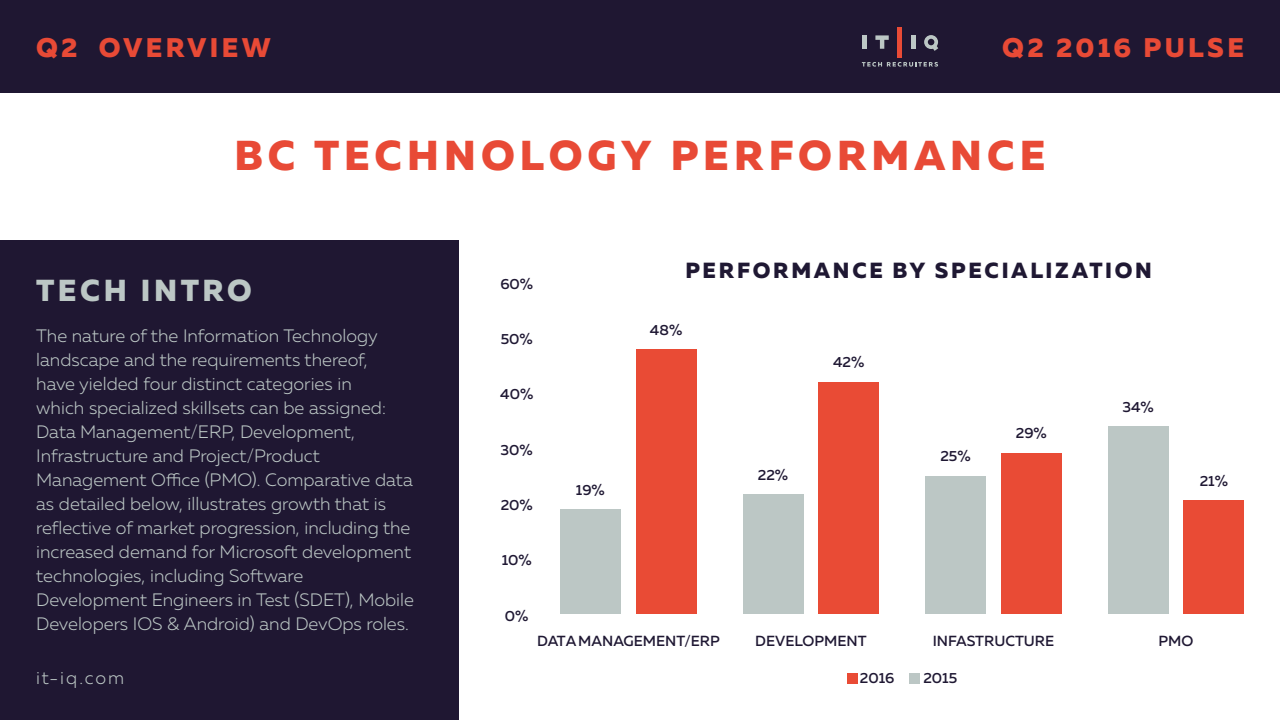
<style>
.page{position:relative;width:1280px;height:720px;background:#fff}
.page>*{position:absolute;margin:0;border:0;box-sizing:border-box;transform-origin:0 0}
.t1{font:800 41.8px "Muller";letter-spacing:.115em;color:#e84a36}
.t2{font:800 30.4px "Muller";letter-spacing:.11em;color:#bcc7c5}
.t3{font:800 26.9px "Muller";letter-spacing:.12em;color:#e84a36}
.t4{font:800 21.9px "Muller";letter-spacing:.12em;color:#1f1833}
.Header_Descriptor{font:300 18px/24px "Muller";color:#bcc7c5}
.t5{font:500 14.6px "Muller";color:#1f1833}
</style>
<div class="page">
<div style="left:0;top:240px;width:459px;height:480px;background:#1f1732"></div>
<div style="left:0;top:0;width:1280px;height:93px;background:#1f1732"></div>
<hr style="left:898px;top:27px;width:4px;height:31px;background:#e94b36">
<div style="left:862px;top:35px;width:5px;height:14px;background:#bcc7c5"></div>
<hr style="left:911px;top:35px;width:4px;height:14px;background:#bcc7c5">
<svg style="left:875px;top:35px;width:14px;height:14px"></svg>
<svg style="left:862px;top:62px;width:76px;height:5px"></svg>
<svg style="left:924px;top:35px;width:14px;height:16px"></svg>
<div style="left:847px;top:674px;width:10px;height:10px;background:#e94b35"></div>
<div style="left:910px;top:674px;width:10px;height:10px;background:#bcc7c5"></div>
<div style="left:560px;top:510px;width:60px;height:104px;background:#bcc7c5"></div>
<div style="left:636px;top:350px;width:60px;height:264px;background:#e94b35"></div>
<div style="left:743px;top:494px;width:60px;height:120px;background:#bcc7c5"></div>
<div style="left:819px;top:382px;width:60px;height:232px;background:#e94b35"></div>
<div style="left:926px;top:476px;width:60px;height:138px;background:#bcc7c5"></div>
<div style="left:1001px;top:453px;width:60px;height:161px;background:#e94b35"></div>
<div style="left:1108px;top:427px;width:60px;height:187px;background:#bcc7c5"></div>
<div style="left:1184px;top:501px;width:60px;height:113px;background:#e94b35"></div>
<p class="t3" style="left:36px;top:31px;width:236px">Q2 OVERVIEW</p>
<p class="t3" style="left:1002px;top:31px;width:243px">Q2 2016 PULSE</p>
<p class="t1" style="left:234px;top:129px;width:813px">BC TECHNOLOGY PERFORMANCE</p>
<p class="t2" style="left:36px;top:271px;width:217px">TECH INTRO</p>
<p class="t5" style="left:500px;top:274px;width:34px">60%</p>
<p class="t4" style="left:685px;top:256px;width:468px">PERFORMANCE BY SPECIALIZATION</p>
<p class="Header_Descriptor" style="left:36px;top:324px;width:379px">The nature of the Information Technology landscape and the requirements thereof,<br>have yielded four distinct categories in<br>which specialized skillsets can be assigned:<br>Data Management/ERP, Development, Infrastructure and Project/Product Management Office (PMO). Comparative data as detailed below, illustrates growth that is reflective of market progression, including the increased demand for Microsoft development technologies, including Software Development Engineers in Test (SDET), Mobile Developers IOS &amp; Android) and DevOps roles.</p>
<p class="t5" style="left:501px;top:330px;width:34px">50%</p>
<p class="t5" style="left:500px;top:385px;width:35px">40%</p>
<p class="t5" style="left:501px;top:441px;width:34px">30%</p>
<p class="t5" style="left:501px;top:496px;width:34px">20%</p>
<p class="t5" style="left:502px;top:551px;width:32px">10%</p>
<p class="t5" style="left:505px;top:607px;width:25px">0%</p>
<p class="t5" style="left:576px;top:481px;width:31px">19%</p>
<p class="t5" style="left:650px;top:321px;width:34px">48%</p>
<p class="t5" style="left:758px;top:465px;width:32px">22%</p>
<p class="t5" style="left:833px;top:353px;width:33px">42%</p>
<p class="t5" style="left:940px;top:447px;width:32px">25%</p>
<p class="t5" style="left:1016px;top:424px;width:33px">29%</p>
<p class="t5" style="left:1123px;top:398px;width:33px">34%</p>
<p class="t5" style="left:1200px;top:472px;width:30px">21%</p>
<p class="t5" style="left:537px;top:632px;width:184px">DATA MANAGEMENT/ERP</p>
<p class="t5" style="left:755px;top:632px;width:113px">DEVELOPMENT</p>
<p class="t5" style="left:933px;top:632px;width:123px">INFASTRUCTURE</p>
<p class="t5" style="left:1159px;top:632px;width:36px">PMO</p>
<p class="Header_Descriptor" style="left:36px;top:666px;width:90px">it-iq.com</p>
<p class="t5" style="left:860px;top:669px;width:36px">2016</p>
<p class="t5" style="left:923px;top:669px;width:35px">2015</p>
</div>
